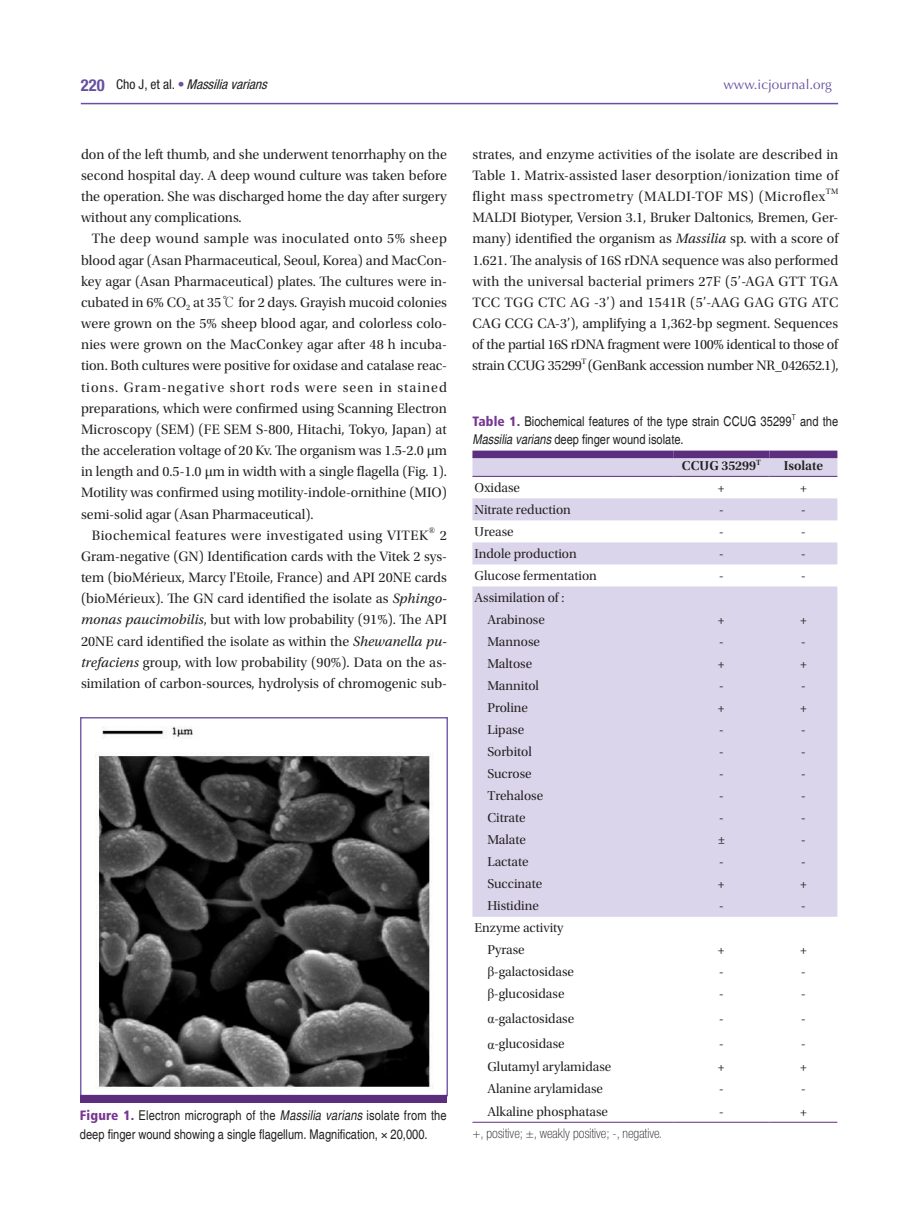
<style>
.page{position:relative;width:919px;height:1217px;background:#fff}
.page>*{position:absolute;margin:0;border:0;box-sizing:border-box;transform-origin:0 0}
.머리말{font:700 condensed 16.5px "Helvetica Neue";color:#6850a1}
.본문{font:14.25px/21.1px "Utopia Std Subh";color:#231f20;text-align:justify}
.본문-2{font:14.25px "Utopia Std Subh";letter-spacing:.035em;color:#231f20}
.표_내용{font:13.5px "Utopia Std Subh";color:#231f20}
.표_그림_타이틀{font:condensed 13.5px/18px "Helvetica";letter-spacing:.005em;color:#231f20}
.그림_설명{font:100 condensed 13.5px "Helvetica Neue";color:#231f20}
.머리말-2{font:italic condensed 13.5px "Helvetica Neue";color:#231f20}
.t1{font:13.5px "Optima LT Std";color:#6850a1}
.표상단{font:13.5px "Utopia Std Semibold Subh";color:#231f20}
.본문-3{font:8.25px "Utopia Std Subh";color:#231f20}
.본문-4{font:8.25px "Times New Roman";color:#231f20}
.표_그림_타이틀-2{font:condensed 7.8px "Helvetica";color:#231f20}
.s1{font-style:normal}
.s2{font-style:normal;color:#6850a1}
.s3{font-family:"Batang"}
.s4{font-family:"Utopia Std";font-style:italic}
.s5{font-family:"Frutiger LT Std";font-weight:900;color:#753790}
.s6{font-style:italic}
.s7{font-family:"Times New Roman"}
</style>
<div class="page">
<hr style="left:81px;top:103px;width:757px;height:1px;background:#6850a1">
<img style="left:95px;top:726px;width:338px;height:362px">
<div style="left:80px;top:716px;width:368px;height:379px;border:2px solid #7960aa"></div>
<div style="left:80px;top:1094px;width:366px;height:7px;background:#5e2e7e"></div>
<svg style="left:472px;top:458px;width:365px;height:458px;background:#dfdaec"></svg>
<hr style="left:472px;top:1121px;width:201px;height:1px;background:#5e2e7e">
<hr style="left:673px;top:1121px;width:96px;height:1px;background:#5e2e7e">
<hr style="left:769px;top:1121px;width:68px;height:1px;background:#5e2e7e">
<div style="left:472px;top:450px;width:201px;height:8px;background:#5e2e7e"></div>
<div style="left:673px;top:450px;width:96px;height:8px;background:#5e2e7e"></div>
<div style="left:769px;top:450px;width:68px;height:8px;background:#5e2e7e"></div>
<hr style="left:472px;top:476px;width:201px;height:1px;background:#5e2e7e">
<hr style="left:673px;top:476px;width:96px;height:1px;background:#5e2e7e">
<hr style="left:769px;top:476px;width:68px;height:1px;background:#5e2e7e">
<p class="머리말" style="left:81px;top:75px;width:25px">220</p>
<p class="머리말-2" style="left:116px;top:76px;width:156px"><span class="s1">C h o J , e t a l .</span> <span class="s2">•</span> Massiliavarians</p>
<p class="t1" style="left:723px;top:76px;width:110px">www.icjournal.org</p>
<p class="본문" style="left:81px;top:144px;width:367px">don of the left thumb, and she underwent tenorrhaphy on the second hospital day. A deep wound culture was taken before the operation. She was discharged home the day after surgery without any complications.</p>
<p class="본문" style="left:81px;top:228px;width:367px;text-indent:11px">The deep wound sample was inoculated onto 5% sheep blood agar (Asan Pharmaceutical, Seoul, Korea) and MacCon&shy;key agar (Asan Pharmaceutical) plates. The cultures were in&shy;cubated in 6% CO<sub>2</sub> at 35<span class="s3">℃</span> for 2 days. Grayish mucoid colonies were grown on the 5% sheep blood agar, and colorless colo&shy;nies were grown on the MacConkey agar after 48 h incuba&shy;tion. Both cultures were positive for oxidase and catalase reac&shy;tions. Gram-negative short rods were seen in stained preparations, which were confirmed using Scanning Electron Microscopy (SEM) (FE SEM S-800, Hitachi, Tokyo, Japan) at the acceleration voltage of 20 Kv. The organism was 1.5-2.0 μm in length and 0.5-1.0 μm in width with a single flagella (Fig. 1).<br>Motility was confirmed using motility-indole-ornithine (MIO) semi-solid agar (Asan Pharmaceutical).</p>
<p class="본문-2" style="left:92px;top:527px;width:338px">Biochemical features were investigated using VITEK</p>
<p class="본문-4" style="left:429px;top:524px;width:8px">®</p>
<p class="본문" style="left:81px;top:524px;width:367px;text-indent:359px">2<br>Gram-negative (GN) Identification cards with the Vitek 2 sys&shy;tem (bioMérieux, Marcy l'Etoile, France) and API 20NE cards (bioMérieux). The GN card identified the isolate as <span class="s4">Sphingo&shy;monas paucimobilis</span>, but with low probability (91%). The API 20NE card identified the isolate as within the <span class="s4">Shewanella pu&shy;trefaciens</span> group, with low probability (90%). Data on the as&shy;similation of carbon-sources, hydrolysis of chromogenic sub-</p>
<p class="표_그림_타이틀" style="left:80px;top:1106px;width:368px"><span class="s5">Figure 1.</span> Electron micrograph of the <span class="s6">Massilia varians</span> isolate from the deep finger wound showing a single flagellum. Magnification, × 20,000.</p>
<p class="본문" style="left:472px;top:144px;width:367px">strates, and enzyme activities of the isolate are described in Table 1. Matrix-assisted laser desorption/ionization time of flight mass spectrometry (MALDI-TOF MS) (Microflex</p>
<p class="본문-3" style="left:825px;top:187px;width:14px">TM</p>
<p class="본문" style="left:472px;top:207px;width:368px">MALDI Biotyper, Version 3.1, Bruker Daltonics, Bremen, Ger&shy;many) identified the organism as <span class="s4">Massilia</span> sp. with a score of 1.621. The analysis of 16S rDNA sequence was also performed with the universal bacterial primers 27F (5’-AGA GTT TGA TCC TGG CTC AG -3’) and 1541R (5’-AAG GAG GTG ATC CAG CCG CA-3’), amplifying a 1,362-bp segment. Sequences of the partial 16S rDNA fragment were 100% identical to those of strain CCUG 35299 (GenBank accession number NR_042652.1),</p>
<p class="본문-3" style="left:581px;top:356px;width:6px">T</p>
<p class="표_그림_타이틀" style="left:472px;top:412px;width:320px"><span class="s5">Table 1.</span> Biochemical features of the type strain CCUG 35299</p>
<p class="표_그림_타이틀-2" style="left:791px;top:412px;width:5px">T</p>
<p class="표_그림_타이틀" style="left:800px;top:412px;width:40px">and the</p>
<p class="표_그림_타이틀" style="left:472px;top:430px;width:213px"><span class="s6">Massilia varians</span> deep finger wound isolate.</p>
<p class="표상단" style="left:681px;top:458px;width:80px">CCUG 35299<sup>T</sup></p>
<p class="표상단" style="left:783px;top:458px;width:41px">Isolate</p>
<p class="표_내용" style="left:474px;top:480px;width:47px">Oxidase</p>
<p class="표_내용" style="left:718px;top:480px;width:8px">+</p>
<p class="표_내용" style="left:800px;top:480px;width:8px">+</p>
<p class="표_내용" style="left:474px;top:502px;width:98px">Nitrate reduction</p>
<p class="표_내용" style="left:719px;top:502px;width:6px">-</p>
<p class="표_내용" style="left:801px;top:502px;width:6px">-</p>
<p class="표_내용" style="left:474px;top:524px;width:41px">Urease</p>
<p class="표_내용" style="left:719px;top:524px;width:6px">-</p>
<p class="표_내용" style="left:801px;top:524px;width:6px">-</p>
<p class="표_내용" style="left:474px;top:546px;width:104px">Indole production</p>
<p class="표_내용" style="left:719px;top:546px;width:6px">-</p>
<p class="표_내용" style="left:801px;top:546px;width:6px">-</p>
<p class="표_내용" style="left:474px;top:568px;width:124px">Glucose fermentation</p>
<p class="표_내용" style="left:719px;top:568px;width:6px">-</p>
<p class="표_내용" style="left:801px;top:568px;width:6px">-</p>
<p class="표_내용" style="left:474px;top:590px;width:91px">Assimilation of :</p>
<p class="표_내용" style="left:487px;top:612px;width:59px">Arabinose</p>
<p class="표_내용" style="left:718px;top:612px;width:8px">+</p>
<p class="표_내용" style="left:800px;top:612px;width:8px">+</p>
<p class="표_내용" style="left:487px;top:634px;width:54px">Mannose</p>
<p class="표_내용" style="left:719px;top:634px;width:6px">-</p>
<p class="표_내용" style="left:801px;top:634px;width:6px">-</p>
<p class="표_내용" style="left:487px;top:656px;width:46px">Maltose</p>
<p class="표_내용" style="left:718px;top:656px;width:8px">+</p>
<p class="표_내용" style="left:800px;top:656px;width:8px">+</p>
<p class="표_내용" style="left:487px;top:678px;width:53px">Mannitol</p>
<p class="표_내용" style="left:719px;top:678px;width:6px">-</p>
<p class="표_내용" style="left:801px;top:678px;width:6px">-</p>
<p class="표_내용" style="left:487px;top:700px;width:42px">Proline</p>
<p class="표_내용" style="left:718px;top:700px;width:8px">+</p>
<p class="표_내용" style="left:800px;top:700px;width:8px">+</p>
<p class="표_내용" style="left:487px;top:722px;width:38px">Lipase</p>
<p class="표_내용" style="left:719px;top:722px;width:6px">-</p>
<p class="표_내용" style="left:801px;top:722px;width:6px">-</p>
<p class="표_내용" style="left:487px;top:744px;width:46px">Sorbitol</p>
<p class="표_내용" style="left:719px;top:744px;width:6px">-</p>
<p class="표_내용" style="left:801px;top:744px;width:6px">-</p>
<p class="표_내용" style="left:487px;top:766px;width:46px">Sucrose</p>
<p class="표_내용" style="left:719px;top:766px;width:6px">-</p>
<p class="표_내용" style="left:801px;top:766px;width:6px">-</p>
<p class="표_내용" style="left:487px;top:788px;width:57px">Trehalose</p>
<p class="표_내용" style="left:719px;top:788px;width:6px">-</p>
<p class="표_내용" style="left:801px;top:788px;width:6px">-</p>
<p class="표_내용" style="left:487px;top:810px;width:40px">Citrate</p>
<p class="표_내용" style="left:719px;top:810px;width:6px">-</p>
<p class="표_내용" style="left:801px;top:810px;width:6px">-</p>
<p class="표_내용" style="left:487px;top:832px;width:40px">Malate</p>
<p class="표_내용" style="left:718px;top:832px;width:8px">±</p>
<p class="표_내용" style="left:801px;top:832px;width:6px">-</p>
<p class="표_내용" style="left:487px;top:854px;width:43px">Lactate</p>
<p class="표_내용" style="left:719px;top:854px;width:6px">-</p>
<p class="표_내용" style="left:801px;top:854px;width:6px">-</p>
<p class="표_내용" style="left:487px;top:876px;width:56px">Succinate</p>
<p class="표_내용" style="left:718px;top:876px;width:8px">+</p>
<p class="표_내용" style="left:800px;top:876px;width:8px">+</p>
<p class="표_내용" style="left:487px;top:898px;width:53px">Histidine</p>
<p class="표_내용" style="left:719px;top:898px;width:6px">-</p>
<p class="표_내용" style="left:801px;top:898px;width:6px">-</p>
<p class="표_내용" style="left:474px;top:920px;width:90px">Enzyme activity</p>
<p class="표_내용" style="left:487px;top:942px;width:39px">Pyrase</p>
<p class="표_내용" style="left:718px;top:942px;width:8px">+</p>
<p class="표_내용" style="left:800px;top:942px;width:8px">+</p>
<p class="표_내용" style="left:487px;top:964px;width:88px"><span class="s7">β</span>-galactosidase</p>
<p class="표_내용" style="left:719px;top:964px;width:6px">-</p>
<p class="표_내용" style="left:801px;top:964px;width:6px">-</p>
<p class="표_내용" style="left:487px;top:986px;width:79px"><span class="s7">β</span>-glucosidase</p>
<p class="표_내용" style="left:719px;top:986px;width:6px">-</p>
<p class="표_내용" style="left:801px;top:986px;width:6px">-</p>
<p class="표_내용" style="left:487px;top:1011px;width:88px"><span class="s7">α</span>-galactosidase</p>
<p class="표_내용" style="left:719px;top:1011px;width:6px">-</p>
<p class="표_내용" style="left:801px;top:1011px;width:6px">-</p>
<p class="표_내용" style="left:487px;top:1036px;width:79px"><span class="s7">α</span>-glucosidase</p>
<p class="표_내용" style="left:719px;top:1036px;width:6px">-</p>
<p class="표_내용" style="left:801px;top:1036px;width:6px">-</p>
<p class="표_내용" style="left:487px;top:1058px;width:125px">Glutamyl arylamidase</p>
<p class="표_내용" style="left:718px;top:1058px;width:8px">+</p>
<p class="표_내용" style="left:800px;top:1058px;width:8px">+</p>
<p class="표_내용" style="left:487px;top:1081px;width:117px">Alanine arylamidase</p>
<p class="표_내용" style="left:719px;top:1081px;width:6px">-</p>
<p class="표_내용" style="left:801px;top:1081px;width:6px">-</p>
<p class="표_내용" style="left:487px;top:1103px;width:122px">Alkaline phosphatase</p>
<p class="표_내용" style="left:719px;top:1103px;width:6px">-</p>
<p class="표_내용" style="left:800px;top:1103px;width:8px">+</p>
<p class="그림_설명" style="left:472px;top:1125px;width:191px">+, positive; ±, weakly positive; -, negative.</p>
</div>
